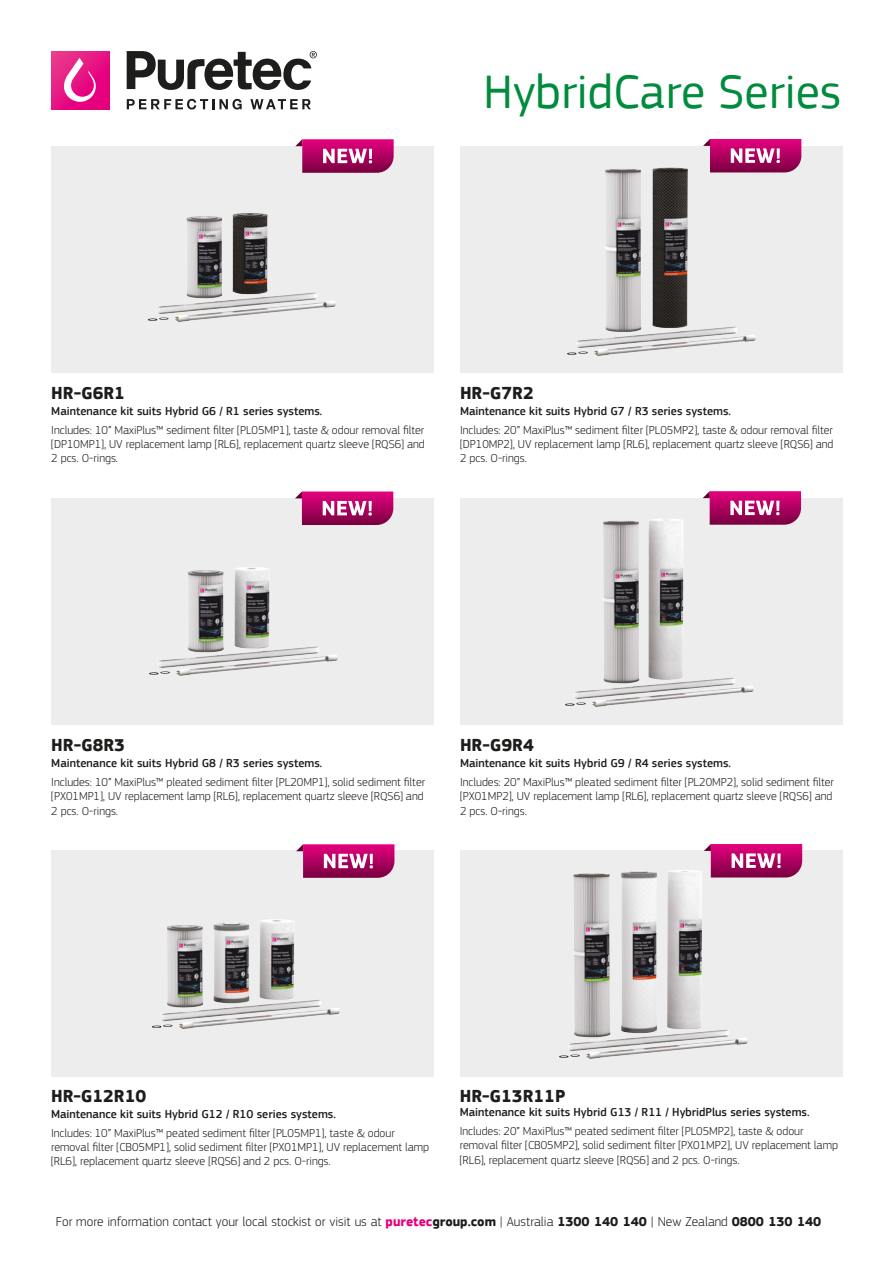
<style>
.page{position:relative;width:893px;height:1263px;background:#fff}
.page>*{position:absolute;margin:0;border:0;box-sizing:border-box;transform-origin:0 0}
.Paragraph_Style_1{font:49.35px "PF Square Sans Pro";color:#008b3d}
.t1{font:700 18px "PF Square Sans Pro";color:#1d1d1b}
.t2{font:13.5px "PF Square Sans Pro Light V1";color:#1d1d1b}
.t3{font:12px/14.4px "PF Square Sans Pro Light V1";color:#1d1d1b}
.t4{font:500 12px "PF Square Sans Pro";color:#1d1d1b}
.s1{font-family:"PF Square Sans Pro";font-weight:700;color:#e6007d}
.s2{font-family:"PF Square Sans Pro";font-weight:700}
</style>
<div class="page">
<div style="left:51px;top:498px;width:383px;height:227px;background:#ededed"></div>
<div style="left:460px;top:850px;width:382px;height:227px;background:#ededed"></div>
<div style="left:51px;top:850px;width:383px;height:227px;background:#ededed"></div>
<div style="left:460px;top:498px;width:382px;height:227px;background:#ededed"></div>
<div style="left:460px;top:146px;width:382px;height:227px;background:#ededed"></div>
<div style="left:51px;top:146px;width:383px;height:227px;background:#ededed"></div>
<svg style="left:51px;top:51px;width:58px;height:58px;background:#e61583"></svg>
<svg style="left:63px;top:58px;width:33px;height:44px"></svg>
<svg style="left:127px;top:99px;width:115px;height:11px"></svg>
<svg style="left:250px;top:99px;width:61px;height:10px"></svg>
<svg style="left:127px;top:51px;width:190px;height:39px"></svg>
<img style="left:148px;top:213px;width:188px;height:109px">
<img style="left:567px;top:167px;width:197px;height:189px">
<img style="left:149px;top:567px;width:189px;height:109px">
<img style="left:565px;top:519px;width:189px;height:188px">
<img style="left:152px;top:919px;width:188px;height:110px">
<img style="left:559px;top:870px;width:197px;height:189px">
<svg style="left:703px;top:139px;width:98px;height:33px;background:#bf337f"></svg>
<svg style="left:703px;top:491px;width:98px;height:34px;background:#bf3580"></svg>
<svg style="left:704px;top:844px;width:98px;height:33px;background:#bf337f"></svg>
<svg style="left:295px;top:139px;width:99px;height:34px;background:#bf3781"></svg>
<svg style="left:295px;top:491px;width:98px;height:34px;background:#bf3680"></svg>
<svg style="left:296px;top:844px;width:98px;height:34px;background:#bf3681"></svg>
<p class="Paragraph_Style_1" style="left:483px;top:63px;width:360px">HybridCare Series</p>
<p class="t1" style="left:51px;top:382px;width:75px">HR-G6R1</p>
<p class="t4" style="left:51px;top:404px;width:273px">Maintenance kit suits Hybrid G6 / R1 series systems.</p>
<p class="t3" style="left:51px;top:422px;width:375px;text-align:justify">Includes: 10” MaxiPlus™ sediment filter [PL05MP1], taste &amp; odour removal filter [DP10MP1], UV replacement lamp [RL6], replacement quartz sleeve [RQS6] and 2 pcs. O-rings.</p>
<p class="t1" style="left:460px;top:382px;width:75px">HR-G7R2</p>
<p class="t4" style="left:460px;top:404px;width:273px">Maintenance kit suits Hybrid G7 / R3 series systems.</p>
<p class="t3" style="left:460px;top:422px;width:375px;text-align:justify">Includes: 20” MaxiPlus™ sediment filter [PL05MP2], taste &amp; odour removal filter [DP10MP2], UV replacement lamp [RL6], replacement quartz sleeve [RQS6] and 2 pcs. O-rings.</p>
<p class="t1" style="left:51px;top:734px;width:75px">HR-G8R3</p>
<p class="t4" style="left:51px;top:756px;width:273px">Maintenance kit suits Hybrid G8 / R3 series systems.</p>
<p class="t3" style="left:51px;top:775px;width:375px">Includes: 10” MaxiPlus™ pleated sediment filter [PL20MP1], solid sediment filter [PX01MP1], UV replacement lamp [RL6], replacement quartz sleeve [RQS6] and<br>2 pcs. O-rings.</p>
<p class="t1" style="left:460px;top:734px;width:75px">HR-G9R4</p>
<p class="t4" style="left:460px;top:756px;width:273px">Maintenance kit suits Hybrid G9 / R4 series systems.</p>
<p class="t3" style="left:460px;top:775px;width:375px">Includes: 20” MaxiPlus™ pleated sediment filter [PL20MP2], solid sediment filter [PX01MP2], UV replacement lamp [RL6], replacement quartz sleeve [RQS6] and<br>2 pcs. O-rings.</p>
<p class="t1" style="left:51px;top:1085px;width:97px">HR-G12R10</p>
<p class="t4" style="left:51px;top:1107px;width:286px">Maintenance kit suits Hybrid G12 / R10 series systems.</p>
<p class="t3" style="left:51px;top:1125px;width:380px">Includes: 10” MaxiPlus™ peated sediment filter [PL05MP1], taste &amp; odour removal filter [CB05MP1], solid sediment filter [PX01MP1], UV replacement lamp [RL6], replacement quartz sleeve [RQS6] and 2 pcs. O-rings.</p>
<p class="t1" style="left:460px;top:1085px;width:107px">HR-G13R11P</p>
<p class="t4" style="left:460px;top:1105px;width:351px">Maintenance kit suits Hybrid G13 / R11 / HybridPlus series systems.</p>
<p class="t3" style="left:460px;top:1123px;width:380px">Includes: 20” MaxiPlus™ peated sediment filter [PL05MP2], taste &amp; odour removal filter [CB05MP2], solid sediment filter [PX01MP2], UV replacement lamp [RL6], replacement quartz sleeve [RQS6] and 2 pcs. O-rings.</p>
<p class="t2" style="left:56px;top:1213px;width:767px">For more information contact your local stockist or visit us at <span class="s1">puretec</span><span class="s2">group.com</span> | Australia <span class="s2">1300 140 140</span> | New Zealand <span class="s2">0800 130 140</span></p>
</div>
